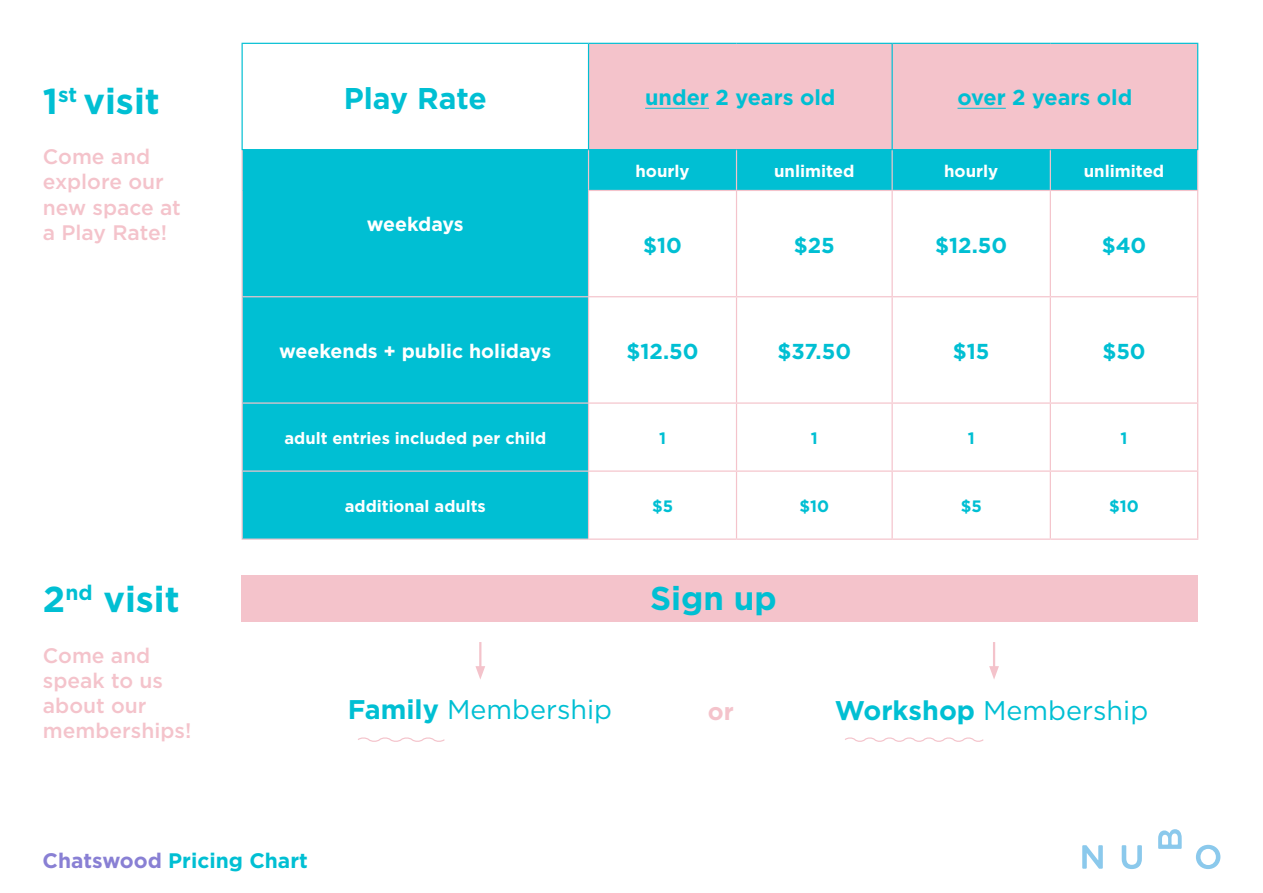
<style>
.page{position:relative;width:1263px;height:893px;background:#fff}
.page>*{position:absolute;margin:0;border:0;box-sizing:border-box;transform-origin:0 0}
.t1{font:700 36px "Gotham HTF";color:#00bfd3}
.t2{font:700 33px "Gotham HTF";color:#00bfd3}
.t3{font:700 30px "Gotham HTF";letter-spacing:-.005em;color:#00bfd3}
.t4{font:27px "Gotham HTF";color:#00bfd3}
.t5{font:700 24px "Gotham HTF";color:#f4c3cb}
.t6{font:700 21.6px "Gotham HTF";color:#00bfd3}
.t7{font:500 21px/25.2px "Gotham HTF";color:#f4c3cb}
.t8{font:700 21px "Gotham HTF";color:#00bfd3}
.t9{font:700 19.5px "Gotham HTF";color:#fff}
.t10{font:700 19.5px "Gotham HTF";letter-spacing:-.02em;color:#fff}
.t11{font:700 16.8px "Gotham HTF";color:#fff}
.t12{font:700 16.5px "Gotham HTF";color:#fff}
.t13{font:700 16.5px "Gotham HTF";color:#00bfd3}
.s1{font-weight:700}
.s2{color:#8980d4}
</style>
<div class="page">
<div style="left:589px;top:44px;width:608px;height:105px;background:#f4c3cb"></div>
<div style="left:243px;top:150px;width:954px;height:389px;background:#00bfd3"></div>
<svg style="left:589px;top:191px;width:608px;height:348px"></svg>
<hr style="left:242px;top:43px;width:346px;height:1px;background:#00bfd3">
<hr style="left:241px;top:44px;width:2px;height:105px;background:#00bfd3">
<hr style="left:588px;top:43px;width:148px;height:1px;background:#00bfd3">
<hr style="left:588px;top:44px;width:1px;height:105px;background:#00bfd3">
<hr style="left:736px;top:43px;width:156px;height:1px;background:#00bfd3">
<hr style="left:892px;top:43px;width:158px;height:1px;background:#00bfd3">
<hr style="left:891px;top:44px;width:2px;height:105px;background:#00bfd3">
<hr style="left:1050px;top:43px;width:148px;height:1px;background:#00bfd3">
<hr style="left:1197px;top:44px;width:1px;height:105px;background:#00bfd3">
<hr style="left:242px;top:149px;width:346px;height:1px;background:#00bfd3">
<hr style="left:588px;top:149px;width:148px;height:1px;background:#00bfd3">
<hr style="left:736px;top:149px;width:156px;height:1px;background:#00bfd3">
<hr style="left:892px;top:149px;width:158px;height:1px;background:#00bfd3">
<hr style="left:1050px;top:149px;width:148px;height:1px;background:#00bfd3">
<hr style="left:241px;top:150px;width:2px;height:40px;background:#f4c3cb">
<hr style="left:241px;top:190px;width:2px;height:106px;background:#f4c3cb">
<hr style="left:588px;top:150px;width:1px;height:40px;background:#f4c3cb">
<hr style="left:736px;top:150px;width:1px;height:40px;background:#f4c3cb">
<hr style="left:891px;top:150px;width:2px;height:40px;background:#f4c3cb">
<hr style="left:1050px;top:150px;width:1px;height:40px;background:#f4c3cb">
<hr style="left:1197px;top:150px;width:1px;height:40px;background:#f4c3cb">
<hr style="left:241px;top:297px;width:2px;height:105px;background:#f4c3cb">
<hr style="left:241px;top:404px;width:2px;height:66px;background:#f4c3cb">
<hr style="left:241px;top:472px;width:2px;height:67px;background:#f4c3cb">
<hr style="left:242px;top:296px;width:346px;height:1px;background:#f4c3cb">
<hr style="left:242px;top:402px;width:346px;height:2px;background:#f4c3cb">
<hr style="left:242px;top:470px;width:346px;height:2px;background:#f4c3cb">
<hr style="left:242px;top:539px;width:346px;height:1px;background:#f4c3cb">
<hr style="left:588px;top:191px;width:1px;height:105px;background:#f4c3cb">
<hr style="left:588px;top:297px;width:1px;height:105px;background:#f4c3cb">
<hr style="left:588px;top:404px;width:1px;height:66px;background:#f4c3cb">
<hr style="left:588px;top:472px;width:1px;height:67px;background:#f4c3cb">
<hr style="left:588px;top:190px;width:148px;height:1px;background:#f4c3cb">
<hr style="left:736px;top:190px;width:156px;height:1px;background:#f4c3cb">
<hr style="left:892px;top:190px;width:158px;height:1px;background:#f4c3cb">
<hr style="left:1050px;top:190px;width:148px;height:1px;background:#f4c3cb">
<hr style="left:736px;top:191px;width:1px;height:105px;background:#f4c3cb">
<hr style="left:891px;top:191px;width:2px;height:105px;background:#f4c3cb">
<hr style="left:1050px;top:191px;width:1px;height:105px;background:#f4c3cb">
<hr style="left:1197px;top:191px;width:1px;height:105px;background:#f4c3cb">
<hr style="left:736px;top:297px;width:1px;height:105px;background:#f4c3cb">
<hr style="left:891px;top:297px;width:2px;height:105px;background:#f4c3cb">
<hr style="left:1050px;top:297px;width:1px;height:105px;background:#f4c3cb">
<hr style="left:1197px;top:297px;width:1px;height:105px;background:#f4c3cb">
<hr style="left:736px;top:404px;width:1px;height:66px;background:#f4c3cb">
<hr style="left:891px;top:404px;width:2px;height:66px;background:#f4c3cb">
<hr style="left:1050px;top:404px;width:1px;height:66px;background:#f4c3cb">
<hr style="left:1197px;top:404px;width:1px;height:66px;background:#f4c3cb">
<hr style="left:736px;top:472px;width:1px;height:67px;background:#f4c3cb">
<hr style="left:891px;top:472px;width:2px;height:67px;background:#f4c3cb">
<hr style="left:1050px;top:472px;width:1px;height:67px;background:#f4c3cb">
<hr style="left:1197px;top:472px;width:1px;height:67px;background:#f4c3cb">
<hr style="left:588px;top:296px;width:148px;height:1px;background:#f4c3cb">
<hr style="left:736px;top:296px;width:156px;height:1px;background:#f4c3cb">
<hr style="left:892px;top:296px;width:158px;height:1px;background:#f4c3cb">
<hr style="left:1050px;top:296px;width:148px;height:1px;background:#f4c3cb">
<hr style="left:588px;top:402px;width:148px;height:2px;background:#f4c3cb">
<hr style="left:736px;top:402px;width:156px;height:2px;background:#f4c3cb">
<hr style="left:892px;top:402px;width:158px;height:2px;background:#f4c3cb">
<hr style="left:1050px;top:402px;width:148px;height:2px;background:#f4c3cb">
<hr style="left:588px;top:470px;width:148px;height:2px;background:#f4c3cb">
<hr style="left:736px;top:470px;width:156px;height:2px;background:#f4c3cb">
<hr style="left:892px;top:470px;width:158px;height:2px;background:#f4c3cb">
<hr style="left:1050px;top:470px;width:148px;height:2px;background:#f4c3cb">
<hr style="left:588px;top:539px;width:148px;height:1px;background:#f4c3cb">
<hr style="left:736px;top:539px;width:156px;height:1px;background:#f4c3cb">
<hr style="left:892px;top:539px;width:158px;height:1px;background:#f4c3cb">
<hr style="left:1050px;top:539px;width:148px;height:1px;background:#f4c3cb">
<hr style="left:645px;top:108px;width:64px;height:1px;background:#00bfd3">
<hr style="left:957px;top:108px;width:49px;height:1px;background:#00bfd3">
<svg style="left:358px;top:737px;width:87px;height:5px"></svg>
<svg style="left:845px;top:737px;width:139px;height:5px"></svg>
<div style="left:241px;top:575px;width:956px;height:47px;background:#f4c3cb"></div>
<hr style="left:479px;top:642px;width:2px;height:28px;background:#f4c3cb">
<svg style="left:475px;top:666px;width:10px;height:13px"></svg>
<hr style="left:993px;top:642px;width:2px;height:28px;background:#f4c3cb">
<svg style="left:989px;top:666px;width:10px;height:13px"></svg>
<svg style="left:1082px;top:845px;width:21px;height:24px"></svg>
<svg style="left:1122px;top:845px;width:20px;height:24px"></svg>
<svg style="left:1158px;top:829px;width:24px;height:20px"></svg>
<svg style="left:1196px;top:845px;width:24px;height:24px"></svg>
<h1 class="t1" style="left:43px;top:80px;width:118px">1<sup>st</sup> visit</h1>
<p class="t7" style="left:43px;top:144px;width:139px">Come and explore our new space at a Play Rate!</p>
<h1 class="t1" style="left:43px;top:579px;width:138px">2<sup>nd</sup> visit</h1>
<p class="t7" style="left:43px;top:642px;width:150px">Come and speak to us about our memberships!</p>
<h3 class="t3" style="left:344px;top:81px;width:144px">Play Rate</h3>
<p class="t6" style="left:645px;top:85px;width:192px">under 2 years old</p>
<p class="t6" style="left:957px;top:85px;width:176px">over 2 years old</p>
<p class="t10" style="left:367px;top:213px;width:98px">weekdays</p>
<p class="t11" style="left:635px;top:161px;width:56px">hourly</p>
<p class="t11" style="left:774px;top:161px;width:82px">unlimited</p>
<p class="t11" style="left:944px;top:161px;width:56px">hourly</p>
<p class="t11" style="left:1084px;top:161px;width:82px">unlimited</p>
<p class="t6" style="left:643px;top:232px;width:40px">$10</p>
<p class="t6" style="left:794px;top:232px;width:43px">$25</p>
<p class="t6" style="left:935px;top:232px;width:74px">$12.50</p>
<p class="t6" style="left:1102px;top:232px;width:46px">$40</p>
<p class="t9" style="left:279px;top:340px;width:274px">weekends + public holidays</p>
<p class="t6" style="left:626px;top:339px;width:74px">$12.50</p>
<p class="t6" style="left:777px;top:339px;width:75px">$37.50</p>
<p class="t6" style="left:953px;top:339px;width:38px">$15</p>
<p class="t6" style="left:1102px;top:339px;width:45px">$50</p>
<p class="t12" style="left:284px;top:428px;width:263px">adult entries included per child</p>
<p class="t13" style="left:659px;top:428px;width:8px">1</p>
<p class="t13" style="left:811px;top:428px;width:8px">1</p>
<p class="t13" style="left:968px;top:428px;width:8px">1</p>
<p class="t13" style="left:1120px;top:428px;width:8px">1</p>
<p class="t12" style="left:345px;top:497px;width:143px">additional adults</p>
<p class="t13" style="left:652px;top:497px;width:23px">$5</p>
<p class="t13" style="left:799px;top:497px;width:31px">$10</p>
<p class="t13" style="left:961px;top:497px;width:23px">$5</p>
<p class="t13" style="left:1109px;top:497px;width:31px">$10</p>
<h2 class="t2" style="left:650px;top:579px;width:128px">Sign up</h2>
<p class="t4" style="left:348px;top:694px;width:266px"><span class="s1">Family</span> Membership</p>
<p class="t5" style="left:708px;top:697px;width:27px">or</p>
<p class="t4" style="left:835px;top:695px;width:315px"><span class="s1">Workshop</span> Membership</p>
<p class="t8" style="left:43px;top:848px;width:267px"><span class="s2">Chatswood</span> Pricing Chart</p>
</div>
